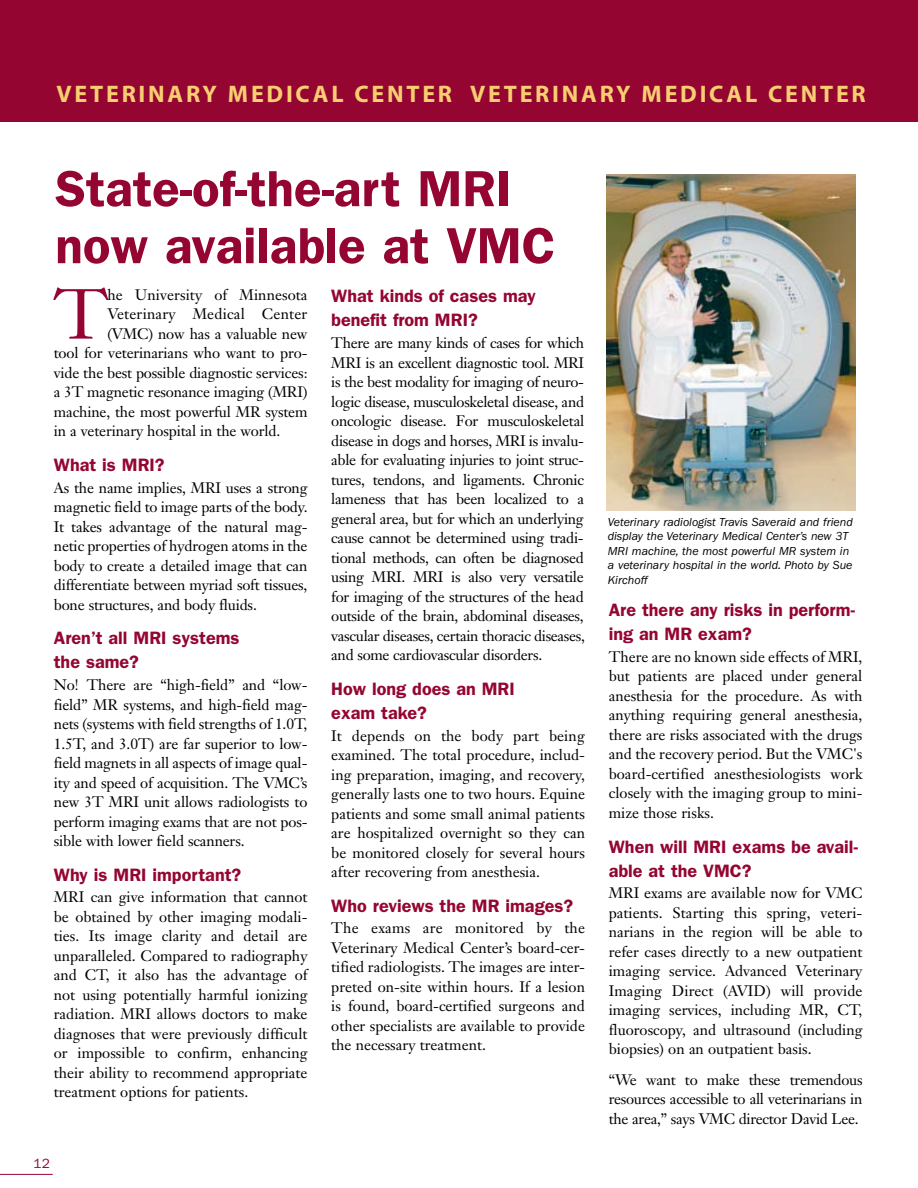
<style>
.page{position:relative;width:918px;height:1188px;background:#fff}
.page>*{position:absolute;margin:0;border:0;box-sizing:border-box;transform-origin:0 0}
.t1{font:69.75px "Janson Text";color:#940631}
.t2{font:600 51px/57px "Franklin Gothic";color:#940631}
.t3{font:700 24px "Myriad";letter-spacing:.115em;color:#f9ce71}
.t4{font:600 18px/24px "Franklin Gothic";color:#940631}
.t5{font:15px/19.5px "Janson Text";letter-spacing:-.01em;color:#000;text-align:justify}
.t6{font:15px "Janson Text";letter-spacing:.015em;color:#000}
.t7{font:13.5px "Franklin Gothic";color:#940631}
.t8{font:italic 12px/14.4px "Franklin Gothic";color:#000}
</style>
<div class="page">
<hr style="left:0;top:1174px;width:53px;height:1px;background:#940631">
<div style="left:0;top:0;width:918px;height:122px;background:#940631"></div>
<img style="left:607px;top:174px;width:248px;height:336px">
<h3 class="t3" style="left:57px;top:82px;width:811px">VETERINARY MEDICAL CENTER VETERINARY MEDICAL CENTER</h3>
<h2 class="t2" style="left:55px;top:159px;width:502px">State-of-the-art MRI now available at VMC</h2>
<h1 class="t1" style="left:54px;top:270px;width:56px">T</h1>
<p class="t5" style="left:107px;top:285px;width:202px">he University of Minnesota</p>
<p class="t6" style="left:107px;top:304px;width:202px">Veterinary Medical Center</p>
<p class="t5" style="left:107px;top:324px;width:202px">(VMC) now has a valuable new</p>
<p class="t5" style="left:54px;top:343px;width:255px">tool for veterinarians who want to pro-</p>
<p class="t5" style="left:54px;top:363px;width:255px">vide the best possible diagnostic services:</p>
<p class="t5" style="left:54px;top:382px;width:255px">a 3T magnetic resonance imaging (MRI)</p>
<p class="t5" style="left:54px;top:402px;width:255px">machine, the most powerful MR system</p>
<p class="t5" style="left:54px;top:421px;width:228px">in a veterinary hospital in the world.</p>
<p class="t4" style="left:54px;top:452px;width:112px">What is MRI?</p>
<p class="t5" style="left:54px;top:477px;width:255px">As the name implies, MRI uses a strong magnetic field to image parts of the body.<br>It takes advantage of the natural mag&shy;netic properties of hydrogen atoms in the body to create a detailed image that can differentiate between myriad soft tissues, bone structures, and body fluids.</p>
<p class="t4" style="left:54px;top:626px;width:187px">Aren’t all MRI systems the same?</p>
<p class="t5" style="left:54px;top:675px;width:255px">No! There are “high-field” and “low&shy;field” MR systems, and high-field mag&shy;nets (systems with field strengths of 1.0T, 1.5T, and 3.0T) are far superior to low&shy;field magnets in all aspects of image qual&shy;ity and speed of acquisition. The VMC’s new 3T MRI unit allows radiologists to perform imaging exams that are not pos&shy;sible with lower field scanners.</p>
<p class="t4" style="left:54px;top:862px;width:189px">Why is MRI important?</p>
<p class="t5" style="left:54px;top:887px;width:255px">MRI can give information that cannot be obtained by other imaging modali&shy;ties. Its image clarity and detail are unparalleled. Compared to radiography and CT, it also has the advantage of not using potentially harmful ionizing radiation. MRI allows doctors to make diagnoses that were previously difficult or impossible to confirm, enhancing their ability to recommend appropriate treatment options for patients.</p>
<p class="t4" style="left:331px;top:284px;width:206px">What kinds of cases may benefit from MRI?</p>
<p class="t5" style="left:331px;top:333px;width:255px">There are many kinds of cases for which MRI is an excellent diagnostic tool. MRI is the best modality for imaging of neuro&shy;logic disease, musculoskeletal disease, and oncologic disease. For musculoskeletal disease in dogs and horses, MRI is invalu&shy;able for evaluating injuries to joint struc&shy;tures, tendons, and ligaments. Chronic lameness that has been localized to a general area, but for which an underlying cause cannot be determined using tradi&shy;tional methods, can often be diagnosed using MRI. MRI is also very versatile for imaging of the structures of the head outside of the brain, abdominal diseases, vascular diseases, certain thoracic diseases, and some cardiovascular disorders.</p>
<p class="t4" style="left:331px;top:676px;width:185px">How long does an MRI exam take?</p>
<p class="t5" style="left:331px;top:725px;width:255px">It depends on the body part being examined. The total procedure, includ&shy;ing preparation, imaging, and recovery, generally lasts one to two hours. Equine patients and some small animal patients are hospitalized overnight so they can be monitored closely for several hours after recovering from anesthesia.</p>
<p class="t4" style="left:331px;top:893px;width:243px">Who reviews the MR images?</p>
<p class="t5" style="left:331px;top:918px;width:255px">The exams are monitored by the Veterinary Medical Center’s board-cer&shy;tified radiologists. The images are inter&shy;preted on-site within hours. If a lesion is found, board-certified surgeons and other specialists are available to provide the necessary treatment.</p>
<p class="t7" style="left:34px;top:1155px;width:18px">12</p>
<p class="t8" style="left:608px;top:515px;width:247px">Veterinary radiologist Travis Saveraid and friend display the Veterinary Medical Center’s new 3T MRI machine, the most powerful MR system in a veterinary hospital in the world. Photo by Sue Kirchoff</p>
<p class="t4" style="left:609px;top:598px;width:248px">Are there any risks in perform&shy;ing an MR exam?</p>
<p class="t5" style="left:609px;top:647px;width:255px">There are no known side effects of MRI, but patients are placed under general anesthesia for the procedure. As with anything requiring general anesthesia, there are risks associated with the drugs and the recovery period. But the VMC's board-certified anesthesiologists work closely with the imaging group to mini&shy;mize those risks.</p>
<p class="t4" style="left:609px;top:834px;width:251px">When will MRI exams be avail&shy;able at the VMC?</p>
<p class="t5" style="left:609px;top:883px;width:255px">MRI exams are available now for VMC patients. Starting this spring, veteri&shy;narians in the region will be able to refer cases directly to a new outpatient imaging service. Advanced Veterinary Imaging Direct (AVID) will provide imaging services, including MR, CT, fluoroscopy, and ultrasound (including biopsies) on an outpatient basis.</p>
<p class="t5" style="left:609px;top:1070px;width:255px">“We want to make these tremendous resources accessible to all veterinarians in the area,” says VMC director David Lee.</p>
</div>
